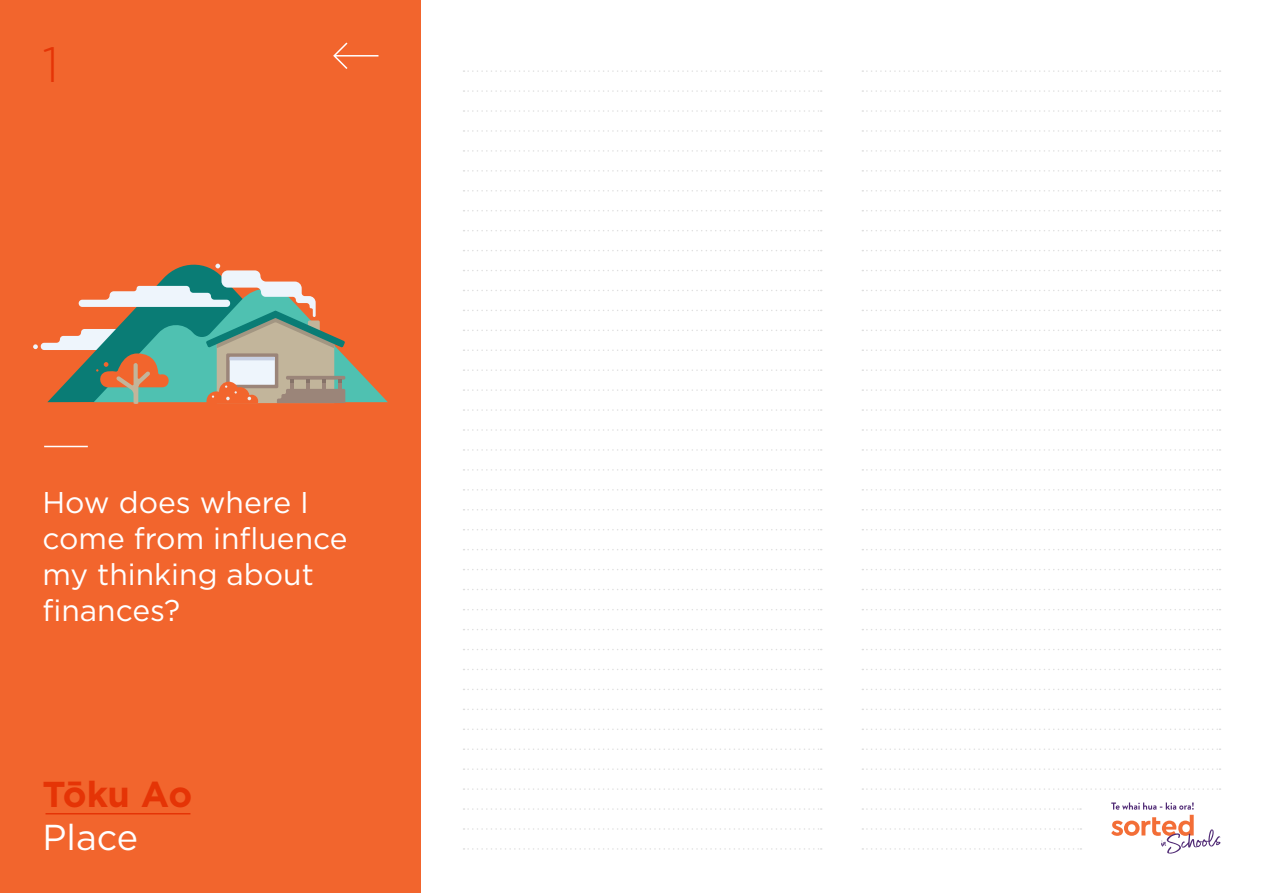
<style>
.page{position:relative;width:1263px;height:893px;background:#fff}
.page>*{position:absolute;margin:0;border:0;box-sizing:border-box;transform-origin:0 0}
.t1{font:300 49.5px "Gotham";color:#e53406}
.t2{font:700 36px "Gotham";letter-spacing:-.02em;color:#e53406}
.t3{font:36px "Gotham";color:#fff}
.t4{font:30px/36px "Gotham";color:#fff}
</style>
<div class="page">
<div style="left:0;top:0;width:421px;height:893px;background:#f2652d"></div>
<svg style="left:463px;top:70px;width:359px;height:2px"></svg>
<svg style="left:463px;top:90px;width:359px;height:2px"></svg>
<svg style="left:463px;top:110px;width:359px;height:2px"></svg>
<svg style="left:463px;top:130px;width:359px;height:2px"></svg>
<svg style="left:463px;top:150px;width:359px;height:2px"></svg>
<svg style="left:463px;top:170px;width:359px;height:2px"></svg>
<svg style="left:463px;top:190px;width:359px;height:2px"></svg>
<svg style="left:463px;top:210px;width:359px;height:1px"></svg>
<svg style="left:463px;top:230px;width:359px;height:1px"></svg>
<svg style="left:463px;top:250px;width:359px;height:1px"></svg>
<svg style="left:463px;top:270px;width:359px;height:1px"></svg>
<svg style="left:463px;top:290px;width:359px;height:1px"></svg>
<svg style="left:463px;top:310px;width:359px;height:1px"></svg>
<svg style="left:463px;top:330px;width:359px;height:1px"></svg>
<svg style="left:463px;top:349px;width:359px;height:2px"></svg>
<svg style="left:463px;top:369px;width:359px;height:2px"></svg>
<svg style="left:463px;top:389px;width:359px;height:2px"></svg>
<svg style="left:463px;top:409px;width:359px;height:2px"></svg>
<svg style="left:463px;top:429px;width:359px;height:2px"></svg>
<svg style="left:463px;top:449px;width:359px;height:2px"></svg>
<svg style="left:463px;top:469px;width:359px;height:2px"></svg>
<svg style="left:463px;top:489px;width:359px;height:2px"></svg>
<svg style="left:463px;top:509px;width:359px;height:1px"></svg>
<svg style="left:463px;top:529px;width:359px;height:1px"></svg>
<svg style="left:463px;top:549px;width:359px;height:1px"></svg>
<svg style="left:463px;top:569px;width:359px;height:1px"></svg>
<svg style="left:463px;top:589px;width:359px;height:1px"></svg>
<svg style="left:463px;top:609px;width:359px;height:1px"></svg>
<svg style="left:463px;top:629px;width:359px;height:1px"></svg>
<svg style="left:463px;top:649px;width:359px;height:1px"></svg>
<svg style="left:463px;top:669px;width:359px;height:1px"></svg>
<svg style="left:463px;top:689px;width:359px;height:1px"></svg>
<svg style="left:463px;top:709px;width:359px;height:1px"></svg>
<svg style="left:463px;top:728px;width:359px;height:2px"></svg>
<svg style="left:463px;top:748px;width:359px;height:2px"></svg>
<svg style="left:463px;top:768px;width:359px;height:2px"></svg>
<svg style="left:463px;top:788px;width:359px;height:2px"></svg>
<svg style="left:463px;top:808px;width:359px;height:2px"></svg>
<svg style="left:463px;top:828px;width:359px;height:2px"></svg>
<svg style="left:463px;top:848px;width:359px;height:2px"></svg>
<svg style="left:862px;top:70px;width:358px;height:2px"></svg>
<svg style="left:862px;top:90px;width:358px;height:2px"></svg>
<svg style="left:862px;top:110px;width:358px;height:2px"></svg>
<svg style="left:862px;top:130px;width:358px;height:2px"></svg>
<svg style="left:862px;top:150px;width:358px;height:2px"></svg>
<svg style="left:862px;top:170px;width:358px;height:2px"></svg>
<svg style="left:862px;top:190px;width:358px;height:2px"></svg>
<svg style="left:862px;top:210px;width:358px;height:1px"></svg>
<svg style="left:862px;top:230px;width:358px;height:1px"></svg>
<svg style="left:862px;top:250px;width:358px;height:1px"></svg>
<svg style="left:862px;top:270px;width:358px;height:1px"></svg>
<svg style="left:862px;top:290px;width:358px;height:1px"></svg>
<svg style="left:862px;top:310px;width:358px;height:1px"></svg>
<svg style="left:862px;top:330px;width:358px;height:1px"></svg>
<svg style="left:862px;top:349px;width:358px;height:2px"></svg>
<svg style="left:862px;top:369px;width:358px;height:2px"></svg>
<svg style="left:862px;top:389px;width:358px;height:2px"></svg>
<svg style="left:862px;top:409px;width:358px;height:2px"></svg>
<svg style="left:862px;top:429px;width:358px;height:2px"></svg>
<svg style="left:862px;top:449px;width:358px;height:2px"></svg>
<svg style="left:862px;top:469px;width:358px;height:2px"></svg>
<svg style="left:862px;top:489px;width:358px;height:2px"></svg>
<svg style="left:862px;top:509px;width:358px;height:1px"></svg>
<svg style="left:862px;top:529px;width:358px;height:1px"></svg>
<svg style="left:862px;top:549px;width:358px;height:1px"></svg>
<svg style="left:862px;top:569px;width:358px;height:1px"></svg>
<svg style="left:862px;top:589px;width:358px;height:1px"></svg>
<svg style="left:862px;top:609px;width:358px;height:1px"></svg>
<svg style="left:862px;top:629px;width:358px;height:1px"></svg>
<svg style="left:862px;top:649px;width:358px;height:1px"></svg>
<svg style="left:862px;top:669px;width:358px;height:1px"></svg>
<svg style="left:862px;top:689px;width:358px;height:1px"></svg>
<svg style="left:862px;top:709px;width:358px;height:1px"></svg>
<svg style="left:862px;top:728px;width:358px;height:2px"></svg>
<svg style="left:862px;top:748px;width:358px;height:2px"></svg>
<svg style="left:862px;top:768px;width:358px;height:2px"></svg>
<svg style="left:862px;top:788px;width:358px;height:2px"></svg>
<svg style="left:862px;top:808px;width:219px;height:2px"></svg>
<svg style="left:862px;top:828px;width:219px;height:2px"></svg>
<svg style="left:862px;top:848px;width:219px;height:2px"></svg>
<hr style="left:44px;top:446px;width:44px;height:1px;background:#fff">
<hr style="left:46px;top:813px;width:144px;height:1px;background:#e53406">
<svg style="left:33px;top:263px;width:355px;height:141px"></svg>
<svg style="left:333px;top:43px;width:45px;height:26px"></svg>
<svg style="left:1111px;top:802px;width:109px;height:52px"></svg>
<h1 class="t1" style="left:43px;top:33px;width:18px">1</h1>
<p class="t4" style="left:43px;top:484px;width:307px">How does where I come from influence my thinking about finances?</p>
<p class="t2" style="left:43px;top:771px;width:151px">Tōku Ao</p>
<p class="t3" style="left:43px;top:815px;width:97px">Place</p>
</div>
